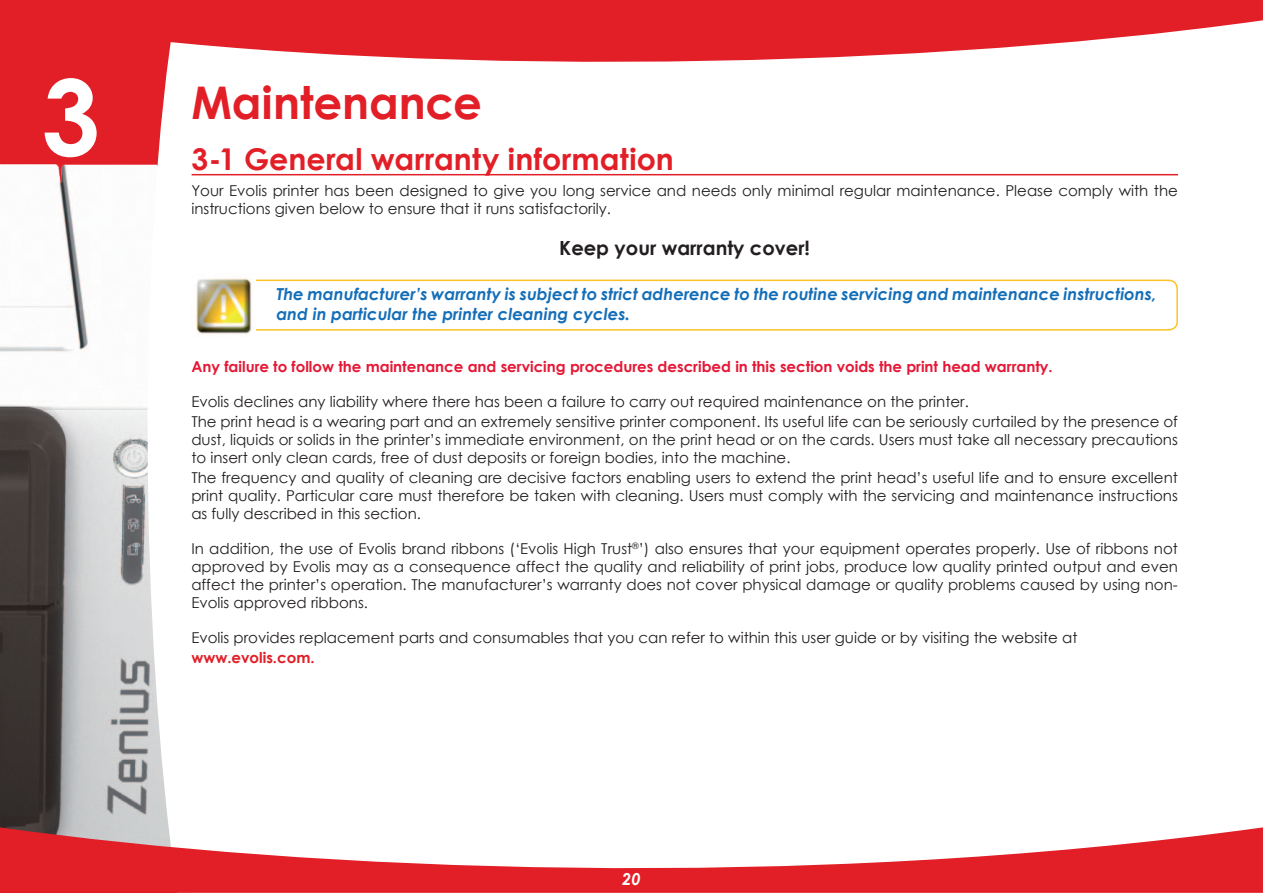
<style>
.page{position:relative;width:1263px;height:893px;background:#fff}
.page>*{position:absolute;margin:0;border:0;box-sizing:border-box;transform-origin:0 0}
.t1{font:700 105px "Century Gothic";color:#fff}
.t2{font:700 45px "Century Gothic";color:#e21f27}
.t3{font:700 30px "Century Gothic";letter-spacing:.005em;color:#e21f27}
.t4{font:700 19.5px "Century Gothic";color:#231f20}
.t5{font:italic 700 16.5px/19.8px "Century Gothic";color:#146eb8}
.t6{font:italic 700 16.5px "Century Gothic";color:#fff}
.t7{font:15px/18px "Century Gothic";color:#231f20}
.t8{font:700 15px "Century Gothic";color:#e51836}
.t9{font:700 15px "Century Gothic";color:#e21f27}
</style>
<div class="page">
<hr style="left:191px;top:174px;width:987px;height:1px;background:#e21f27">
<div style="left:238px;top:280px;width:940px;height:51px;border:2px solid #fec127;border-radius:9px"></div>
<img style="left:0;top:90px;width:136px;height:737px">
<svg style="left:136px;top:79px;width:33px;height:748px"></svg>
<svg style="left:0;top:827px;width:1263px;height:66px;fill:#e21f27"></svg>
<svg style="left:0;top:0;width:1263px;height:79px;fill:#e21f27"></svg>
<img style="left:196px;top:278px;width:59px;height:56px">
<h1 class="t1" style="left:41px;top:38px;width:60px">3</h1>
<h2 class="t2" style="left:191px;top:68px;width:292px">Maintenance</h2>
<h3 class="t3" style="left:191px;top:136px;width:484px">3-1 General warranty information</h3>
<p class="t7" style="left:191px;top:182px;width:988px">Your Evolis printer has been designed to give you long service and needs only minimal regular maintenance. Please comply with the instructions given below to ensure that it runs satisfactorily.</p>
<h3 class="t4" style="left:559px;top:233px;width:252px">Keep your warranty cover!</h3>
<p class="t5" style="left:276px;top:283px;width:882px">The manufacturer’s warranty is subject to strict adherence to the routine servicing and maintenance instructions, and in particular the printer cleaning cycles.</p>
<p class="t8" style="left:191px;top:355px;width:863px">Any failure to follow the maintenance and servicing procedures described in this section voids the print head warranty.</p>
<p class="t7" style="left:191px;top:391px;width:988px;line-height:20.1px">Evolis declines any liability where there has been a failure to carry out required maintenance on the printer.<br>The print head is a wearing part and an extremely sensitive printer component. Its useful life can be seriously curtailed by the presence of</p>
<p class="t7" style="left:191px;top:430px;width:988px">dust, liquids or solids in the printer’s immediate environment, on the print head or on the cards. Users must take all necessary precautions to insert only clean cards, free of dust deposits or foreign bodies, into the machine.</p>
<p class="t7" style="left:191px;top:468px;width:988px;text-align:justify">The frequency and quality of cleaning are decisive factors enabling users to extend the print head’s useful life and to ensure excellent print quality. Particular care must therefore be taken with cleaning. Users must comply with the servicing and maintenance instructions as fully described in this section.</p>
<p class="t7" style="left:191px;top:539px;width:988px;text-align:justify">In addition, the use of Evolis brand ribbons (‘Evolis High Trust<sup>®</sup>’) also ensures that your equipment operates properly. Use of ribbons not approved by Evolis may as a consequence affect the quality and reliability of print jobs, produce low quality printed output and even affect the printer’s operation. The manufacturer’s warranty does not cover physical damage or quality problems caused by using non-Evolis approved ribbons.</p>
<p class="t7" style="left:191px;top:628px;width:888px">Evolis provides replacement parts and consumables that you can refer to within this user guide or by visiting the website at</p>
<p class="t9" style="left:191px;top:646px;width:125px">www.evolis.com.</p>
<p class="t6" style="left:622px;top:866px;width:20px">20</p>
</div>
